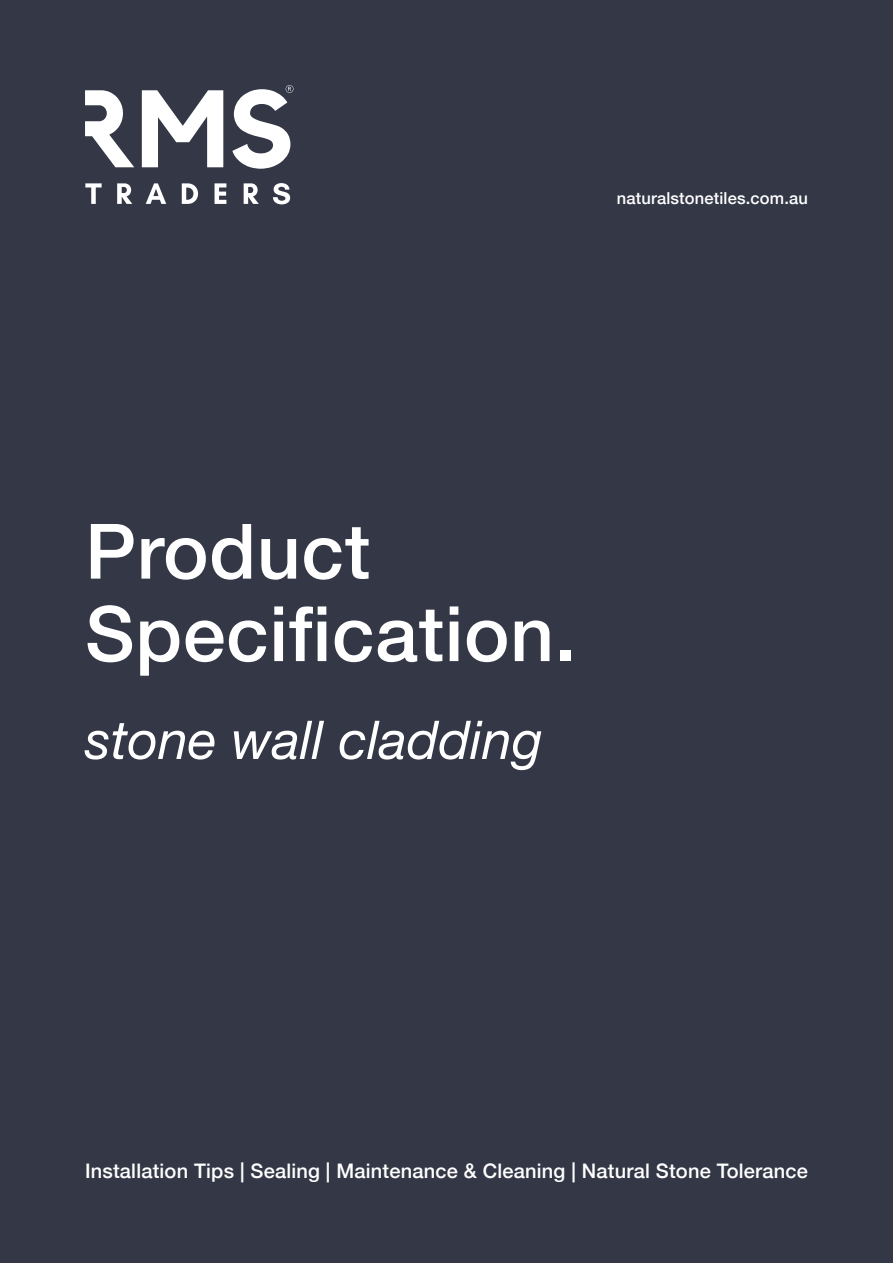
<style>
.page{position:relative;width:893px;height:1263px;background:#333746}
.page>*{position:absolute;margin:0;border:0;box-sizing:border-box;transform-origin:0 0}
.t1{font:500 76.5px/82.5px "Helvetica Neue";letter-spacing:.01em;color:#fff}
.t2{font:italic 53.4px "Helvetica Neue";color:#fff}
.t3{font:500 20.1px "Helvetica Neue";letter-spacing:.01em;color:#fff}
.t4{font:500 16.5px "Helvetica Neue";letter-spacing:.01em;color:#fff}
</style>
<div class="page">
<svg style="left:142px;top:90px;width:81px;height:77px"></svg>
<svg style="left:85px;top:183px;width:17px;height:21px"></svg>
<svg style="left:117px;top:183px;width:15px;height:21px"></svg>
<svg style="left:146px;top:183px;width:20px;height:21px"></svg>
<svg style="left:182px;top:183px;width:16px;height:21px"></svg>
<svg style="left:215px;top:183px;width:11px;height:21px"></svg>
<svg style="left:244px;top:183px;width:15px;height:21px"></svg>
<svg style="left:273px;top:183px;width:17px;height:21px"></svg>
<svg style="left:85px;top:90px;width:49px;height:77px"></svg>
<svg style="left:232px;top:85px;width:61px;height:84px"></svg>
<p class="t4" style="left:617px;top:185px;width:193px">naturalstonetiles.com.au</p>
<h1 class="t1" style="left:85px;top:504px;width:493px">Product<br>Specification.</h1>
<h2 class="t2" style="left:85px;top:701px;width:459px">stone wall cladding</h2>
<p class="t3" style="left:85px;top:1154px;width:724px">Installation Tips | Sealing | Maintenance &amp; Cleaning | Natural Stone Tolerance</p>
</div>
